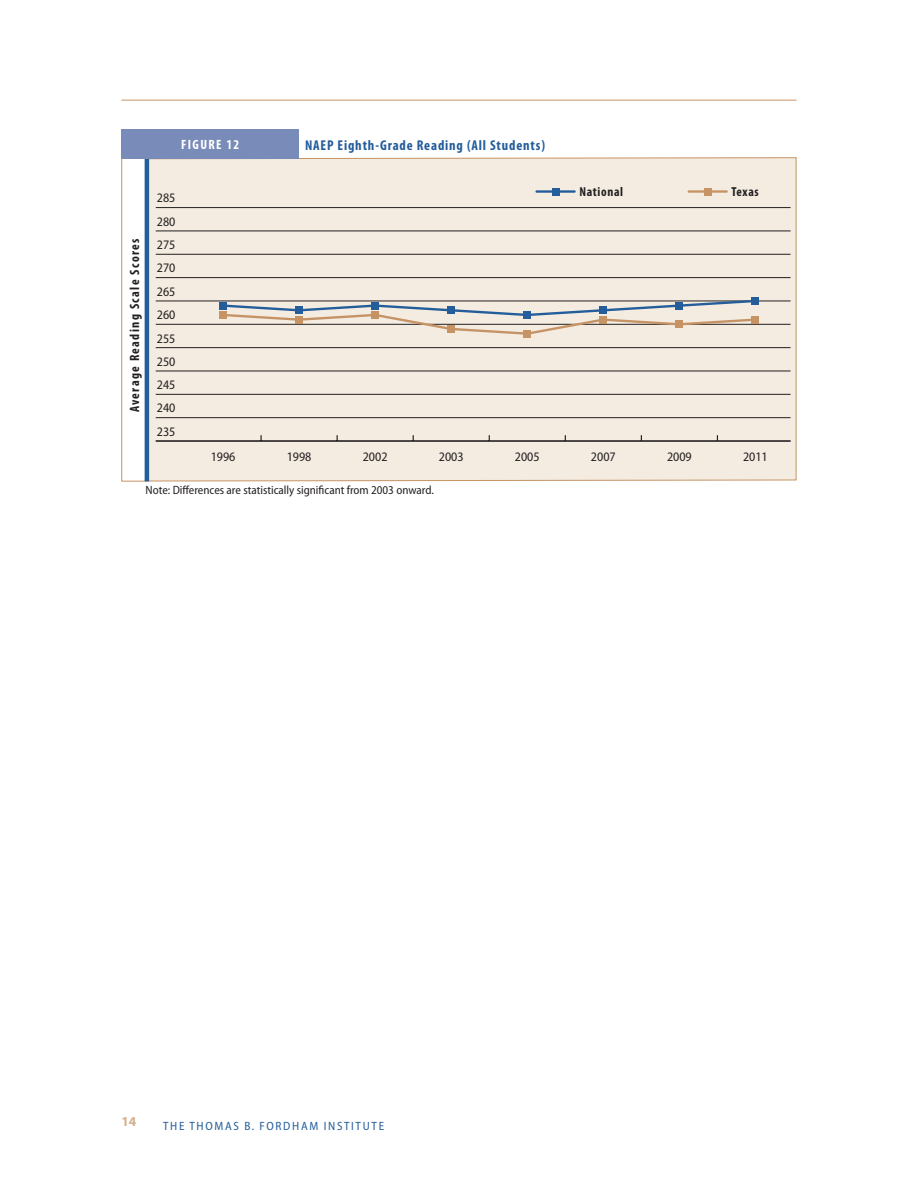
<style>
.page{position:relative;width:918px;height:1188px;background:#fff}
.page>*{position:absolute;margin:0;border:0;box-sizing:border-box;transform-origin:0 0}
.t1{font:700 condensed 14.25px "Myriad Pro";letter-spacing:.06em;color:#235d9a}
.t2{font:700 condensed 13.5px "Myriad Pro";letter-spacing:.1em;color:#231f20}
.t3{font:700 condensed 13.5px "Myriad Pro";letter-spacing:.1em;color:#fff}
.t4{font:700 13.5px "Myriad Pro";color:#d4af8b}
.t5{font:semi-condensed 13.05px "Myriad Pro";color:#231f20}
.t6{font:700 condensed 13.05px "Myriad Pro";letter-spacing:.05em;color:#231f20}
.t7{font:semi-condensed 12px "Myriad Pro";color:#231f20}
.t8{font:semi-condensed 12px "Myriad Pro";letter-spacing:.14em;color:#235d9a}
</style>
<div class="page">
<hr style="left:122px;top:100px;width:674px;height:1px;background:#c69365">
<div style="left:147px;top:157px;width:650px;height:325px;background:#f4ece1"></div>
<hr style="left:145px;top:154px;width:4px;height:327px;background:#235d9a">
<hr style="left:156px;top:440px;width:635px;height:2px;background:#231f20">
<hr style="left:156px;top:417px;width:635px;height:1px;background:#231f20">
<hr style="left:156px;top:394px;width:635px;height:1px;background:#231f20">
<hr style="left:156px;top:371px;width:635px;height:1px;background:#231f20">
<hr style="left:156px;top:347px;width:635px;height:1px;background:#231f20">
<hr style="left:156px;top:324px;width:635px;height:1px;background:#231f20">
<hr style="left:156px;top:301px;width:635px;height:1px;background:#231f20">
<hr style="left:156px;top:277px;width:635px;height:1px;background:#231f20">
<hr style="left:156px;top:254px;width:635px;height:1px;background:#231f20">
<hr style="left:156px;top:231px;width:635px;height:1px;background:#231f20">
<hr style="left:156px;top:207px;width:635px;height:1px;background:#231f20">
<svg style="left:221px;top:317px;width:537px;height:19px;background:#e5d8ca"></svg>
<svg style="left:221px;top:189px;width:537px;height:128px;background:#e7e0d7"></svg>
<div style="left:704px;top:188px;width:7px;height:7px;background:#c69365"></div>
<div style="left:220px;top:311px;width:7px;height:8px;background:#c69365"></div>
<div style="left:296px;top:316px;width:7px;height:7px;background:#c69365"></div>
<div style="left:372px;top:311px;width:7px;height:8px;background:#c69365"></div>
<div style="left:448px;top:325px;width:7px;height:8px;background:#c69365"></div>
<div style="left:524px;top:330px;width:7px;height:7px;background:#c69365"></div>
<div style="left:600px;top:316px;width:7px;height:7px;background:#c69365"></div>
<div style="left:676px;top:321px;width:7px;height:7px;background:#c69365"></div>
<div style="left:752px;top:316px;width:7px;height:7px;background:#c69365"></div>
<div style="left:552px;top:188px;width:7px;height:7px;background:#235d9a"></div>
<div style="left:220px;top:302px;width:7px;height:7px;background:#235d9a"></div>
<div style="left:296px;top:307px;width:7px;height:7px;background:#235d9a"></div>
<div style="left:372px;top:302px;width:7px;height:7px;background:#235d9a"></div>
<div style="left:448px;top:307px;width:7px;height:7px;background:#235d9a"></div>
<div style="left:524px;top:311px;width:7px;height:8px;background:#235d9a"></div>
<div style="left:600px;top:307px;width:7px;height:7px;background:#235d9a"></div>
<div style="left:676px;top:302px;width:7px;height:7px;background:#235d9a"></div>
<div style="left:752px;top:297px;width:7px;height:8px;background:#235d9a"></div>
<div style="left:122px;top:130px;width:177px;height:29px;background:#798bb9"></div>
<p class="t2" style="left:127px;top:412px;width:175px;rotate:-90deg">Average Reading Scale Scores</p>
<p class="t3" style="left:181px;top:137px;width:59px">FIGURE 12</p>
<p class="t1" style="left:305px;top:137px;width:242px">NAEP Eighth-Grade Reading (All Students)</p>
<p class="t5" style="left:157px;top:191px;width:20px">285</p>
<p class="t5" style="left:157px;top:214px;width:20px">280</p>
<p class="t5" style="left:157px;top:237px;width:20px">275</p>
<p class="t5" style="left:157px;top:261px;width:20px">270</p>
<p class="t5" style="left:157px;top:284px;width:20px">265</p>
<p class="t5" style="left:157px;top:308px;width:20px">260</p>
<p class="t5" style="left:157px;top:331px;width:20px">255</p>
<p class="t5" style="left:157px;top:354px;width:20px">250</p>
<p class="t5" style="left:157px;top:378px;width:20px">245</p>
<p class="t5" style="left:157px;top:401px;width:20px">240</p>
<p class="t5" style="left:157px;top:424px;width:20px">235</p>
<p class="t6" style="left:579px;top:184px;width:45px">National</p>
<p class="t6" style="left:731px;top:184px;width:29px">Texas</p>
<p class="t5" style="left:211px;top:450px;width:26px">1996</p>
<p class="t5" style="left:287px;top:450px;width:26px">1998</p>
<p class="t5" style="left:363px;top:450px;width:26px">2002</p>
<p class="t5" style="left:439px;top:450px;width:26px">2003</p>
<p class="t5" style="left:515px;top:450px;width:26px">2005</p>
<p class="t5" style="left:591px;top:450px;width:26px">2007</p>
<p class="t5" style="left:667px;top:450px;width:26px">2009</p>
<p class="t5" style="left:743px;top:450px;width:26px">2011</p>
<p class="t7" style="left:146px;top:484px;width:290px">Note: Differences are statistically significant from 2003 onward.</p>
<p class="t4" style="left:122px;top:1114px;width:16px">14</p>
<p class="t8" style="left:163px;top:1120px;width:61px">The Thomas</p>
<p class="t8" style="left:244px;top:1120px;width:41px">B. Fordham</p>
<p class="t8" style="left:324px;top:1120px;width:12px">Instit</p>
<p class="t8" style="left:363px;top:1120px;width:16px">ute</p>
</div>
